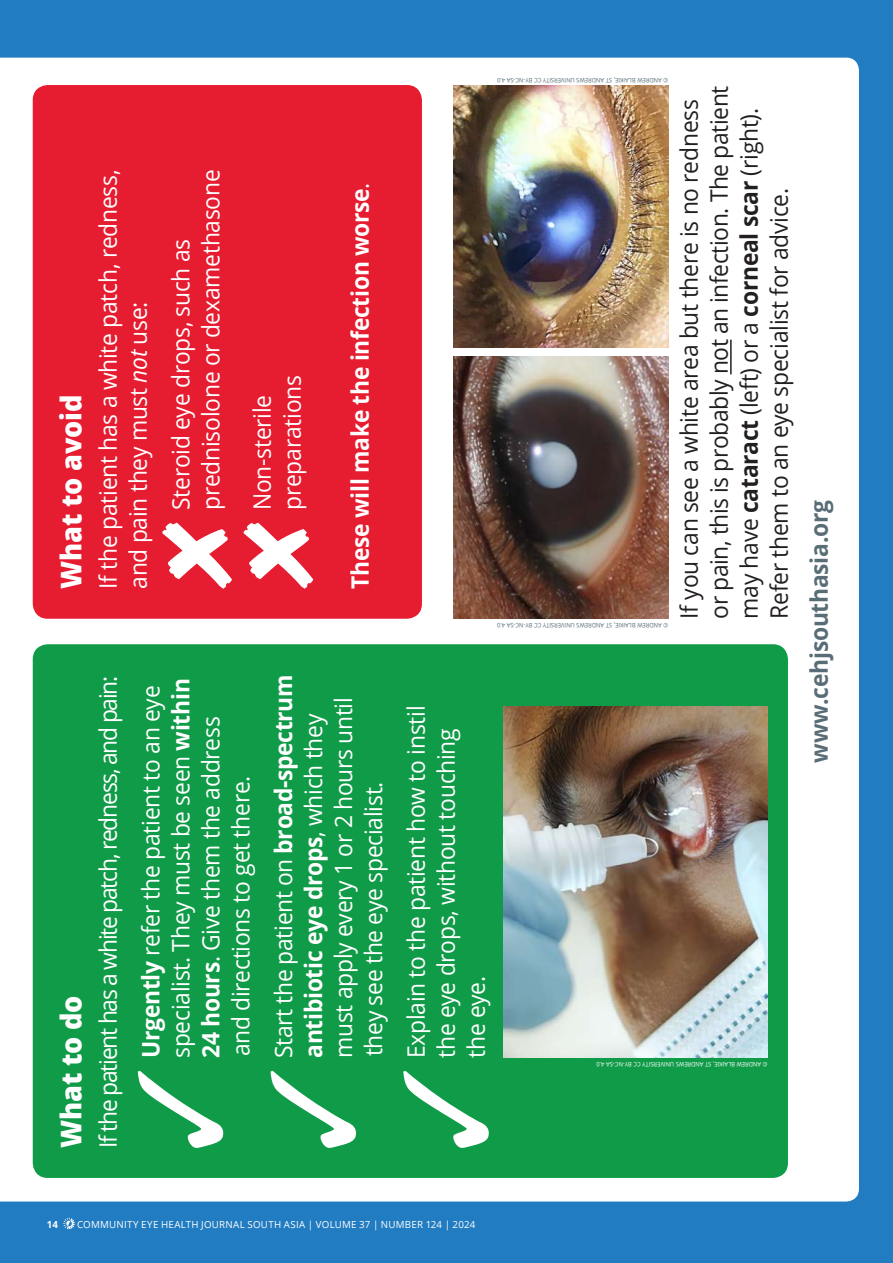
<style>
.page{position:relative;width:893px;height:1263px;background:#227cc1}
.page>*{position:absolute;margin:0;border:0;box-sizing:border-box;transform-origin:0 0}
.t1{font:800 28.5px "Open Sans";letter-spacing:-.005em;color:#fff;scale:.95 1}
.t2{font:24px/30px "Open Sans";letter-spacing:-.01em;color:#fff;scale:.95 1}
.t3{font:24px/30px "Open Sans";letter-spacing:-.01em;color:#231f20;scale:.95 1}
.t4{font:24px/42.8px "Open Sans";letter-spacing:-.05em;color:#fff;scale:.95 1}
.t5{font:700 24px "Open Sans";letter-spacing:-.01em;color:#fff;scale:.95 1}
.t6{font:700 24px "Open Sans";letter-spacing:-.01em;color:#586d75;scale:.95 1}
.t7{font:9.75px "Open Sans";letter-spacing:.025em;color:#fff}
.t8{font:700 9.75px "Open Sans";color:#fff}
.t9{font:6.15px "Open Sans";color:#586d75;scale:.95 1}
.t10{font:6.15px "Open Sans";color:#fff;scale:.95 1}
.s1{font-style:italic}
.s2{font-weight:400}
.s3{font-weight:700}
</style>
<div class="page">
<div style="left:0;top:58px;width:859px;height:1143px;background:#fff"></div>
<div style="left:35px;top:646px;width:751px;height:530px;background:#109b48;border-radius:13px"></div>
<svg style="left:138px;top:1071px;width:85px;height:77px"></svg>
<svg style="left:271px;top:1071px;width:85px;height:77px"></svg>
<svg style="left:403px;top:1071px;width:86px;height:77px"></svg>
<div style="left:33px;top:644px;width:755px;height:534px;border:4px solid #109b48;border-radius:13px"></div>
<hr style="left:730px;top:340px;width:2px;height:34px;background:#231f20">
<div style="left:35px;top:87px;width:385px;height:529px;background:#e61c31;border-radius:13px"></div>
<svg style="left:162px;top:523px;width:70px;height:66px"></svg>
<svg style="left:244px;top:523px;width:69px;height:66px"></svg>
<div style="left:33px;top:85px;width:389px;height:534px;border:4px solid #e61c31;border-radius:13px"></div>
<img style="left:503px;top:706px;width:265px;height:352px">
<img style="left:454px;top:356px;width:214px;height:263px">
<img style="left:454px;top:85px;width:214px;height:263px">
<svg style="left:63px;top:1218px;width:12px;height:11px"></svg>
<p class="t1" style="left:50px;top:589px;width:206px;rotate:-90deg">What to avoid</p>
<p class="t2" style="left:92px;top:589px;width:442px;rotate:-90deg">If the patient has a white patch, redness, and pain they must <span class="s1">not</span> use:</p>
<p class="t2" style="left:165px;top:510px;width:360px;rotate:-90deg">Steroid eye drops, such as prednisolone or dexamethasone</p>
<p class="t2" style="left:246px;top:510px;width:143px;rotate:-90deg">Non-sterile preparations</p>
<p class="t5" style="left:343px;top:589px;width:429px;rotate:-90deg">These will make the infection worse<span class="s2">.</span></p>
<p class="t1" style="left:50px;top:1148px;width:162px;rotate:-90deg">What to do</p>
<p class="t4" style="left:86px;top:1058px;width:404px;text-indent:-90px;rotate:-90deg">If the patient has a white patch, redness, and pain:<br><span class="s3">Urgently</span> refer the patient to an eye</p>
<p class="t2" style="left:165px;top:1058px;width:401px;rotate:-90deg">specialist. They must be seen <span class="s3">within<br>24 hours</span>. Give them the address and directions to get there.</p>
<p class="t2" style="left:268px;top:1058px;width:405px;rotate:-90deg">Start the patient on <span class="s3">broad-spectrum antibiotic eye drops</span>, which they must apply every 1 or 2 hours until they see the eye specialist.</p>
<p class="t9" style="left:668px;top:84px;width:182px;rotate:-180deg">© ANDREW BLAIKIE, ST ANDREWS UNIVERSITY CC BY-NC-SA 4.0</p>
<p class="t9" style="left:668px;top:629px;width:182px;rotate:-180deg">© ANDREW BLAIKIE, ST ANDREWS UNIVERSITY CC BY-NC-SA 4.0</p>
<p class="t3" style="left:674px;top:619px;width:562px;rotate:-90deg">If you can see a white area but there is no redness or pain, this is probably not an infection. The patient may have <span class="s3">cataract</span> (left) or a <span class="s3">corneal scar</span> (right).<br>Refer them to an eye specialist for advice.</p>
<p class="t2" style="left:401px;top:1058px;width:373px;rotate:-90deg">Explain to the patient how to instil the eye drops, without touching the eye.</p>
<p class="t10" style="left:768px;top:1068px;width:182px;rotate:-180deg">© ANDREW BLAIKIE, ST ANDREWS UNIVERSITY CC BY-NC-SA 4.0</p>
<p class="t6" style="left:802px;top:763px;width:278px;rotate:-90deg">www.cehjsouthasia.org</p>
<p class="t8" style="left:47px;top:1217px;width:13px">14</p>
<p class="t7" style="left:77px;top:1217px;width:400px">COMMUNITY EYE HEALTH JOURNAL SOUTH ASIA | VOLUME 37 | NUMBER 124 | 2024</p>
</div>
